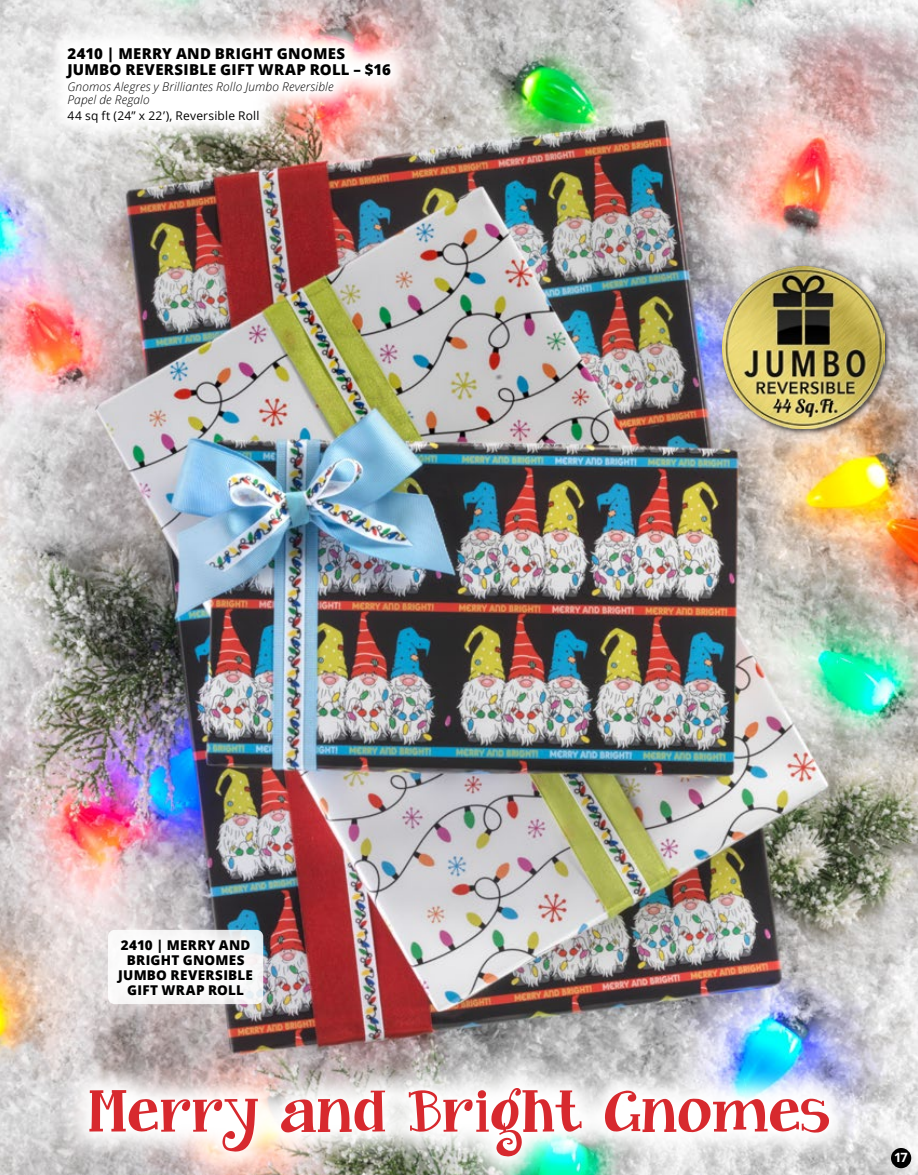
<style>
.page{position:relative;width:918px;height:1175px;background:#fff}
.page>*{position:absolute;margin:0;border:0;box-sizing:border-box;transform-origin:0 0}
.t1{font:51px "Janda Curlygirl Chunky";letter-spacing:.02em;color:#d7292e}
.t2{font:800 15px/16.5px "Open Sans";letter-spacing:.015em;color:#000}
.t3{font:800 13.5px/15px "Open Sans";letter-spacing:.02em;color:#000;text-align:center}
.t4{font:700 12.75px "Open Sans";color:#fff}
.t5{font:italic 300 12px/13.5px "Open Sans";letter-spacing:.01em;color:#000}
.t6{font:12px "Open Sans";letter-spacing:.015em;color:#000}
</style>
<div class="page">
<img style="left:1px;top:0;width:917px;height:1174px">
<div style="left:722px;top:265px;width:168px;height:169px;background:#000;opacity:.6"></div>
<img style="left:722px;top:266px;width:162px;height:162px">
<img style="left:39px;top:20px;width:379px;height:130px">
<img style="left:0;top:0;width:1px;height:1174px">
<svg style="left:103px;top:926px;width:164px;height:82px"></svg>
<img style="left:57px;top:1056px;width:805px;height:118px">
<div style="left:891px;top:1148px;width:20px;height:20px;background:#000;border-radius:50%"></div>
<p class="t2" style="left:68px;top:44px;width:325px">2410 | MERRY AND BRIGHT GNOMES<br>JUMBO REVERSIBLE GIFT WRAP ROLL – $16</p>
<p class="t5" style="left:68px;top:79px;width:267px">Gnomos Alegres y Brilliantes Rollo Jumbo Reversible<br>Papel de Regalo</p>
<p class="t6" style="left:68px;top:107px;width:193px">44 sq ft (24” x 22’), Reversible Roll</p>
<p class="t3" style="left:118px;top:936px;width:136px">2410 | MERRY AND<br>BRIGHT GNOMES<br>JUMBO REVERSIBLE<br>GIFT WRAP ROLL</p>
<h1 class="t1" style="left:88px;top:1084px;width:743px">Merry and Bright Gnomes</h1>
<p class="t4" style="left:894px;top:1148px;width:15px">17</p>
</div>
